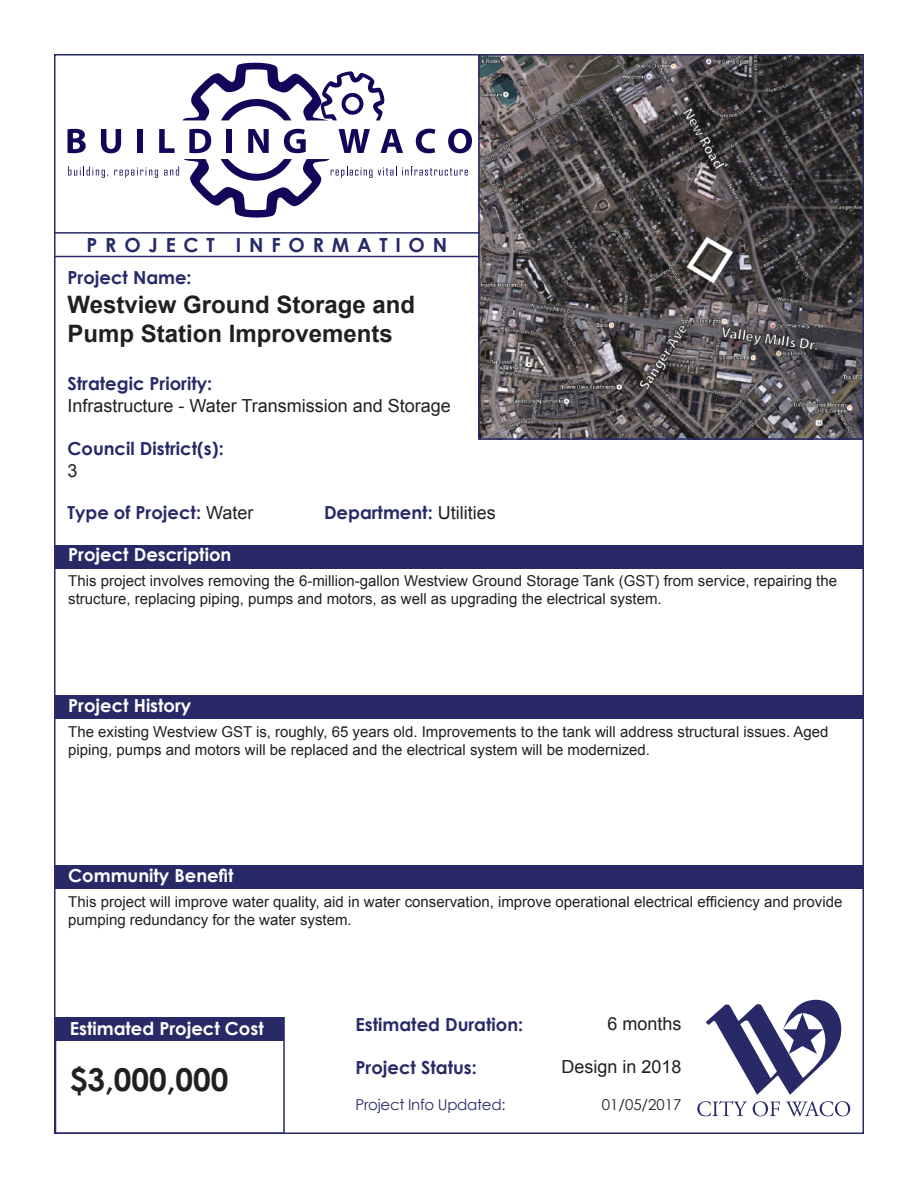
<style>
.page{position:relative;width:918px;height:1188px;background:#fff}
.page>*{position:absolute;margin:0;border:0;box-sizing:border-box;transform-origin:0 0}
.t1{font:700 31.5px "Century Gothic";color:#231f20}
.t2{font:700 24px/28.8px "Arial";color:#231f20}
.t3{font:700 19.5px "Century Gothic";letter-spacing:.4em;color:#282a68}
.t4{font:700 18px "Century Gothic";color:#282a68}
.t5{font:700 18px "Century Gothic";color:#fff}
.t6{font:18px "Arial";color:#231f20}
.t7{font:15px/18px "Arial";color:#231f20}
.t8{font:15px "Century Gothic";letter-spacing:-.02em;color:#282a68}
.t9{font:15px "Century Gothic";color:#231f20}
.s1{font-family:"Arial";font-weight:400;color:#231f20}
</style>
<div class="page">
<div style="left:54px;top:865px;width:810px;height:23px;background:#282a68"></div>
<div style="left:54px;top:695px;width:810px;height:23px;background:#282a68"></div>
<div style="left:54px;top:546px;width:810px;height:23px;background:#282a68"></div>
<img style="left:481px;top:57px;width:380px;height:380px">
<div style="left:478px;top:54px;width:386px;height:386px;border:2px solid #282a68"></div>
<svg style="left:68px;top:129px;width:18px;height:24px"></svg>
<svg style="left:101px;top:129px;width:20px;height:24px"></svg>
<div style="left:137px;top:129px;width:6px;height:24px;background:#110658"></div>
<svg style="left:159px;top:129px;width:16px;height:24px"></svg>
<svg style="left:189px;top:129px;width:22px;height:24px"></svg>
<div style="left:226px;top:129px;width:6px;height:24px;background:#110658"></div>
<svg style="left:248px;top:129px;width:21px;height:24px"></svg>
<svg style="left:284px;top:129px;width:22px;height:24px"></svg>
<svg style="left:339px;top:129px;width:31px;height:24px"></svg>
<svg style="left:381px;top:129px;width:22px;height:24px"></svg>
<svg style="left:416px;top:129px;width:19px;height:24px"></svg>
<svg style="left:448px;top:129px;width:24px;height:24px"></svg>
<svg style="left:182px;top:62px;width:203px;height:58px"></svg>
<svg style="left:68px;top:166px;width:40px;height:12px"></svg>
<svg style="left:114px;top:167px;width:44px;height:11px"></svg>
<svg style="left:164px;top:159px;width:208px;height:59px"></svg>
<svg style="left:378px;top:166px;width:90px;height:10px"></svg>
<hr style="left:54px;top:232px;width:426px;height:2px;background:#282a68">
<hr style="left:54px;top:256px;width:426px;height:1px;background:#282a68">
<div style="left:55px;top:1017px;width:228px;height:24px;background:#282a68"></div>
<div style="left:55px;top:1017px;width:230px;height:117px;border:2px solid #282a68"></div>
<svg style="left:706px;top:999px;width:136px;height:96px"></svg>
<svg style="left:697px;top:1101px;width:50px;height:15px"></svg>
<svg style="left:753px;top:1101px;width:27px;height:15px"></svg>
<svg style="left:786px;top:1101px;width:64px;height:15px"></svg>
<p class="t3" style="left:87px;top:230px;width:362px">PROJECT INFORMATION</p>
<p class="t4" style="left:68px;top:264px;width:126px">Project Name:</p>
<p class="t2" style="left:68px;top:291px;width:349px">Westview Ground Storage and<br>Pump Station Improvements</p>
<p class="t4" style="left:68px;top:370px;width:146px">Strategic Priority:</p>
<p class="t6" style="left:68px;top:394px;width:385px">Infrastructure - Water Transmission and Storage</p>
<p class="t4" style="left:68px;top:435px;width:158px">Council District(s):</p>
<p class="t6" style="left:68px;top:459px;width:12px">3</p>
<p class="t4" style="left:68px;top:499px;width:187px">Type of Project: <span class="s1">Water</span></p>
<p class="t4" style="left:324px;top:499px;width:173px">Department: <span class="s1">Utilities</span></p>
<p class="t5" style="left:68px;top:541px;width:165px">Project Description</p>
<p class="t7" style="left:68px;top:572px;width:770px">This project involves removing the 6-million-gallon Westview Ground Storage Tank (GST) from service, repairing the structure, replacing piping, pumps and motors, as well as upgrading the electrical system.</p>
<p class="t5" style="left:68px;top:692px;width:125px">Project History</p>
<p class="t7" style="left:68px;top:723px;width:762px">The existing Westview GST is, roughly, 65 years old. Improvements to the tank will address structural issues. Aged piping, pumps and motors will be replaced and the electrical system will be modernized.</p>
<p class="t5" style="left:68px;top:862px;width:167px">Community Benefit</p>
<p class="t7" style="left:68px;top:893px;width:776px">This project will improve water quality, aid in water conservation, improve operational electrical efficiency and provide pumping redundancy for the water system.</p>
<p class="t5" style="left:70px;top:1015px;width:196px">Estimated Project Cost</p>
<p class="t1" style="left:70px;top:1056px;width:160px">$3,000,000</p>
<p class="t4" style="left:356px;top:1010px;width:169px">Estimated Duration:</p>
<p class="t4" style="left:356px;top:1054px;width:123px">Project Status:</p>
<p class="t6" style="left:607px;top:1012px;width:76px">6 months</p>
<p class="t6" style="left:561px;top:1055px;width:122px">Design in 2018</p>
<p class="t8" style="left:356px;top:1094px;width:152px">Project Info Updated:</p>
<p class="t9" style="left:602px;top:1094px;width:81px">01/05/2017</p>
</div>
